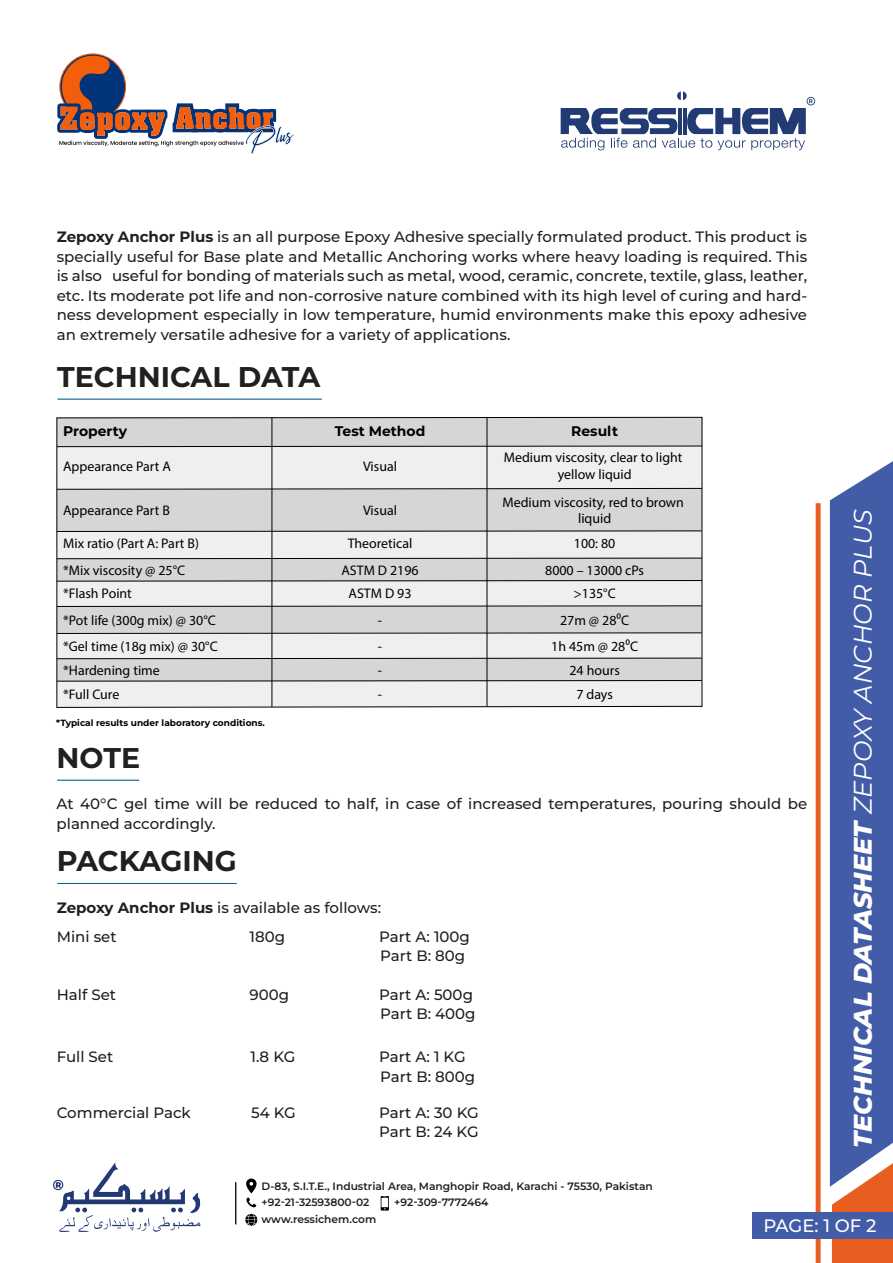
<style>
.page{position:relative;width:893px;height:1263px;background:#fff}
.page>*{position:absolute;margin:0;border:0;box-sizing:border-box;transform-origin:0 0}
.t1{font:700 28.5px "Montserrat";color:#221f1f}
.t2{font:italic 800 25.5px "Montserrat";color:#fff}
.t3{font:500 18px "Montserrat";letter-spacing:-.005em;color:#fff}
.t4{font:500 15px/19.5px "Montserrat";color:#221f1f}
.t5{font:13.95px/16.6px "Myriad Pro";color:#000;text-align:center}
.t6{font:700 13.95px "Montserrat";color:#000}
.t7{font:600 10.65px/16.6px "Montserrat";color:#221f1f}
.t8{font:700 9px "Montserrat";color:#000}
.s1{font-weight:700}
.s2{font-weight:400}
</style>
<div class="page">
<div style="left:830px;top:461px;width:63px;height:726px;background:#425ca7"></div>
<div style="left:816px;top:503px;width:5px;height:760px;background:#e85e21"></div>
<hr style="left:57px;top:780px;width:82px;height:1px;background:#065f8b">
<hr style="left:57px;top:883px;width:180px;height:1px;background:#065f8b">
<svg style="left:832px;top:1163px;width:61px;height:100px"></svg>
<div style="left:753px;top:1212px;width:140px;height:26px;background:#425ca7"></div>
<hr style="left:58px;top:399px;width:264px;height:1px;background:#065f8b">
<svg style="left:56px;top:417px;width:646px;height:291px"></svg>
<hr style="left:272px;top:417px;width:1px;height:290px;background:#000">
<hr style="left:487px;top:418px;width:1px;height:288px;background:#000">
<svg style="left:561px;top:91px;width:254px;height:59px"></svg>
<hr style="left:678px;top:108px;width:3px;height:26px;background:#233b74">
<hr style="left:683px;top:108px;width:3px;height:26px;background:#233b74">
<hr style="left:235px;top:1182px;width:1px;height:42px;background:#221f1f">
<svg style="left:245px;top:1213px;width:12px;height:13px"></svg>
<svg style="left:246px;top:1178px;width:11px;height:29px"></svg>
<svg style="left:53px;top:1162px;width:147px;height:70px"></svg>
<svg style="left:381px;top:1196px;width:8px;height:14px"></svg>
<svg style="left:57px;top:53px;width:237px;height:101px"></svg>
<p class="t4" style="left:57px;top:227px;width:752px;text-align:justify"><span class="s1">Zepoxy Anchor Plus</span> is an all purpose Epoxy Adhesive specially formulated product. This product is specially useful for Base plate and Metallic Anchoring works where heavy loading is required. This is also useful for bonding of materials such as metal, wood, ceramic, concrete, textile, glass, leather, etc. Its moderate pot life and non-corrosive nature combined with its high level of curing and hard&shy;ness development especially in low temperature, humid environments make this epoxy adhesive an extremely versatile adhesive for a variety of applications.</p>
<h1 class="t1" style="left:57px;top:356px;width:265px">TECHNICAL DATA</h1>
<p class="t6" style="left:63px;top:421px;width:65px">Property</p>
<p class="t6" style="left:335px;top:421px;width:92px">Test Method</p>
<p class="t6" style="left:571px;top:421px;width:48px">Result</p>
<p class="t5" style="left:363px;top:458px;width:35px">Visual</p>
<p class="t5" style="left:504px;top:449px;width:180px">Medium viscosity, clear to light yellow liquid</p>
<p class="t5" style="left:63px;top:458px;width:109px">Appearance Part A</p>
<p class="t5" style="left:63px;top:502px;width:108px">Appearance Part B</p>
<p class="t5" style="left:502px;top:493px;width:183px">Medium viscosity, red to brown liquid</p>
<p class="t5" style="left:363px;top:502px;width:35px">Visual</p>
<p class="t5" style="left:63px;top:535px;width:137px">Mix ratio (Part A: Part B)</p>
<p class="t5" style="left:348px;top:535px;width:66px">Theoretical</p>
<p class="t5" style="left:574px;top:535px;width:43px">100: 80</p>
<p class="t5" style="left:63px;top:562px;width:124px">*Mix viscosity @ 25°C</p>
<p class="t5" style="left:341px;top:562px;width:79px">ASTM D 2196</p>
<p class="t5" style="left:545px;top:562px;width:100px">8000 – 13000 cPs</p>
<p class="t5" style="left:63px;top:585px;width:70px">*Flash Point</p>
<p class="t5" style="left:349px;top:585px;width:64px">ASTM D 93</p>
<p class="t5" style="left:574px;top:585px;width:44px">&gt;135°C</p>
<p class="t5" style="left:63px;top:611px;width:154px">*Pot life (300g mix) @ 30°C</p>
<p class="t5" style="left:378px;top:611px;width:6px">-</p>
<p class="t5" style="left:560px;top:611px;width:71px">27m @ 280C</p>
<p class="t5" style="left:63px;top:638px;width:156px">*Gel time (18g mix) @ 30°C</p>
<p class="t5" style="left:378px;top:638px;width:6px">-</p>
<p class="t5" style="left:551px;top:638px;width:88px">1h 45m @ 280C</p>
<p class="t5" style="left:63px;top:661px;width:98px">*Hardening time</p>
<p class="t5" style="left:378px;top:661px;width:6px">-</p>
<p class="t5" style="left:569px;top:661px;width:52px">24 hours</p>
<p class="t5" style="left:63px;top:686px;width:58px">*Full Cure</p>
<p class="t5" style="left:378px;top:686px;width:6px">-</p>
<p class="t5" style="left:576px;top:686px;width:38px">7 days</p>
<p class="t8" style="left:56px;top:716px;width:210px">*Typical results under laboratory conditions.</p>
<h1 class="t1" style="left:57px;top:737px;width:85px">NOTE</h1>
<p class="t4" style="left:57px;top:793px;width:752px">At 40°C gel time will be reduced to half, in case of increased temperatures, pouring should be planned accordingly.</p>
<h1 class="t1" style="left:57px;top:841px;width:182px">PACKAGING</h1>
<p class="t4" style="left:57px;top:892px;width:326px;line-height:29.4px"><span class="s1">Zepoxy Anchor Plus</span> is available as follows:<br>Mini set</p>
<p class="t4" style="left:250px;top:926px;width:37px">180g</p>
<p class="t4" style="left:379px;top:926px;width:92px">Part A: 100g<br>Part B: 80g</p>
<p class="t4" style="left:57px;top:984px;width:61px">Half Set</p>
<p class="t4" style="left:250px;top:984px;width:41px">900g</p>
<p class="t4" style="left:379px;top:984px;width:98px">Part A: 500g<br>Part B: 400g</p>
<p class="t4" style="left:57px;top:1046px;width:58px">Full Set</p>
<p class="t4" style="left:251px;top:1046px;width:46px">1.8 KG</p>
<p class="t4" style="left:379px;top:1046px;width:97px">Part A: 1 KG<br>Part B: 800g</p>
<p class="t4" style="left:57px;top:1102px;width:136px">Commercial Pack</p>
<p class="t4" style="left:251px;top:1102px;width:46px">54 KG</p>
<p class="t4" style="left:379px;top:1102px;width:101px">Part A: 30 KG<br>Part B: 24 KG</p>
<h2 class="t2" style="left:844px;top:1148px;width:640px;rotate:-90deg">TECHNICAL DATASHEET <span class="s2">ZEPOXY ANCHOR PLUS</span></h2>
<p class="t7" style="left:262px;top:1177px;width:393px">D-83, S.I.T.E., Industrial Area, Manghopir Road, Karachi - 75530, Pakistan +92-21-32593800-02<br>www.ressichem.com</p>
<p class="t7" style="left:394px;top:1194px;width:96px">+92-309-7772464</p>
<p class="t3" style="left:763px;top:1213px;width:115px">PAGE: 1 OF 2</p>
</div>
